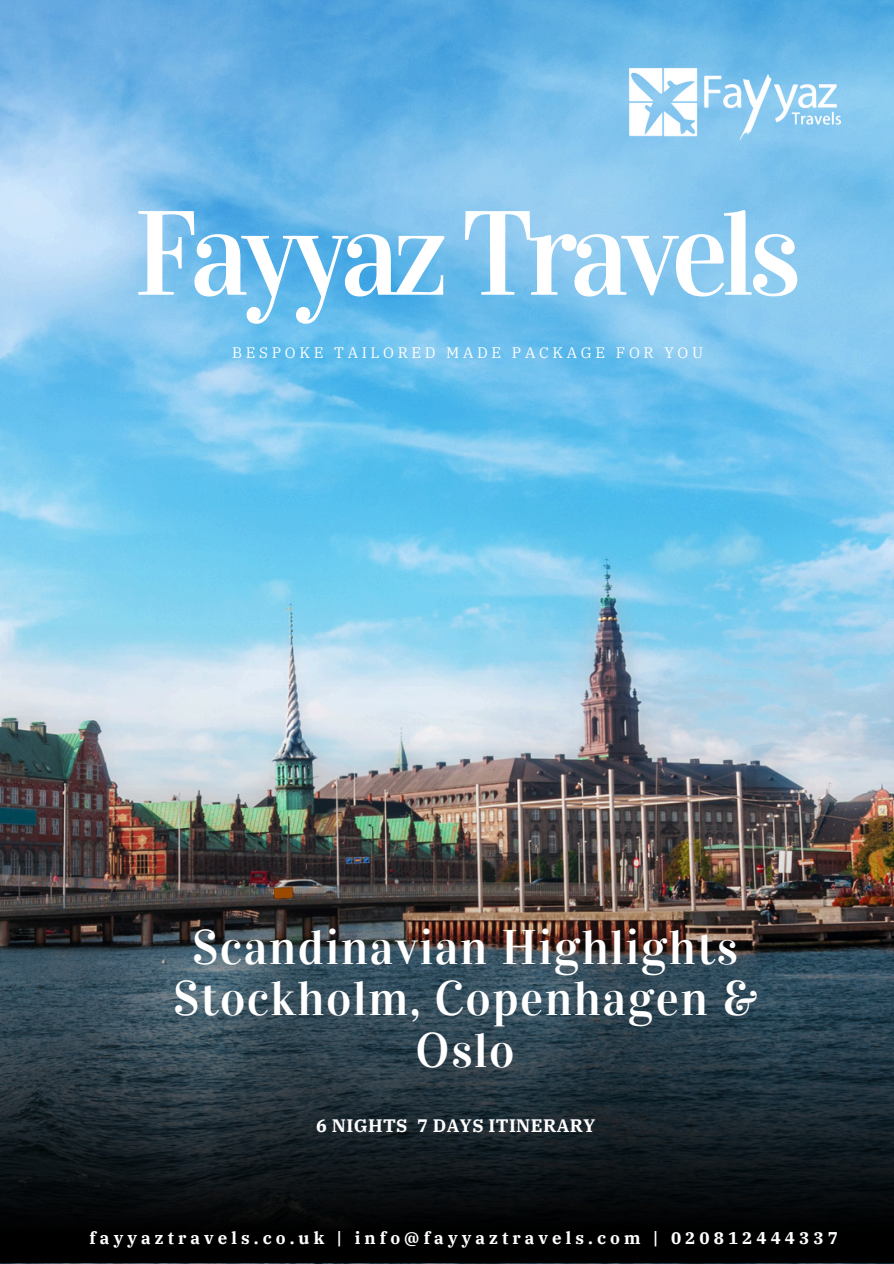
<style>
.page{position:relative;width:894px;height:1264px;background:#fff}
.page>*{position:absolute;margin:0;border:0;box-sizing:border-box;transform-origin:0 0}
.t1{font:120px "Vidaloka";letter-spacing:-.06em;color:#fff}
.t2{font:48.45px/51.8px "Vidaloka";letter-spacing:.03em;color:#fff;text-align:center}
.t3{font:700 18px "IBM Plex Serif";letter-spacing:.02em;color:#fff}
.t4{font:700 16.95px "IBM Plex Serif";letter-spacing:.24em;color:#fff}
.t5{font:15.15px "IBM Plex Serif";letter-spacing:.24em;color:#fff}
</style>
<div class="page">
<img style="left:0;top:0;width:893px;height:1263px">
<img style="left:0;top:575px;width:893px;height:687px">
<img style="left:627px;top:28px;width:216px;height:144px">
<p class="t1" style="left:134px;top:182px;width:668px">Fayyaz Travels</p>
<p class="t5" style="left:232px;top:342px;width:472px">BESPOKE TAILORED MADE PACKAGE FOR YOU</p>
<h3 class="t2" style="left:173px;top:921px;width:586px">Scandinavian Highlights<br>Stockholm, Copenhagen &amp;<br>Oslo</h3>
<h2 class="t3" style="left:316px;top:1113px;width:281px">6 NIGHTS 7 DAYS ITINERARY</h2>
<h4 class="t4" style="left:89px;top:1226px;width:749px">fayyaztravels.co.uk | info@fayyaztravels.com | 020812444337</h4>
</div>
